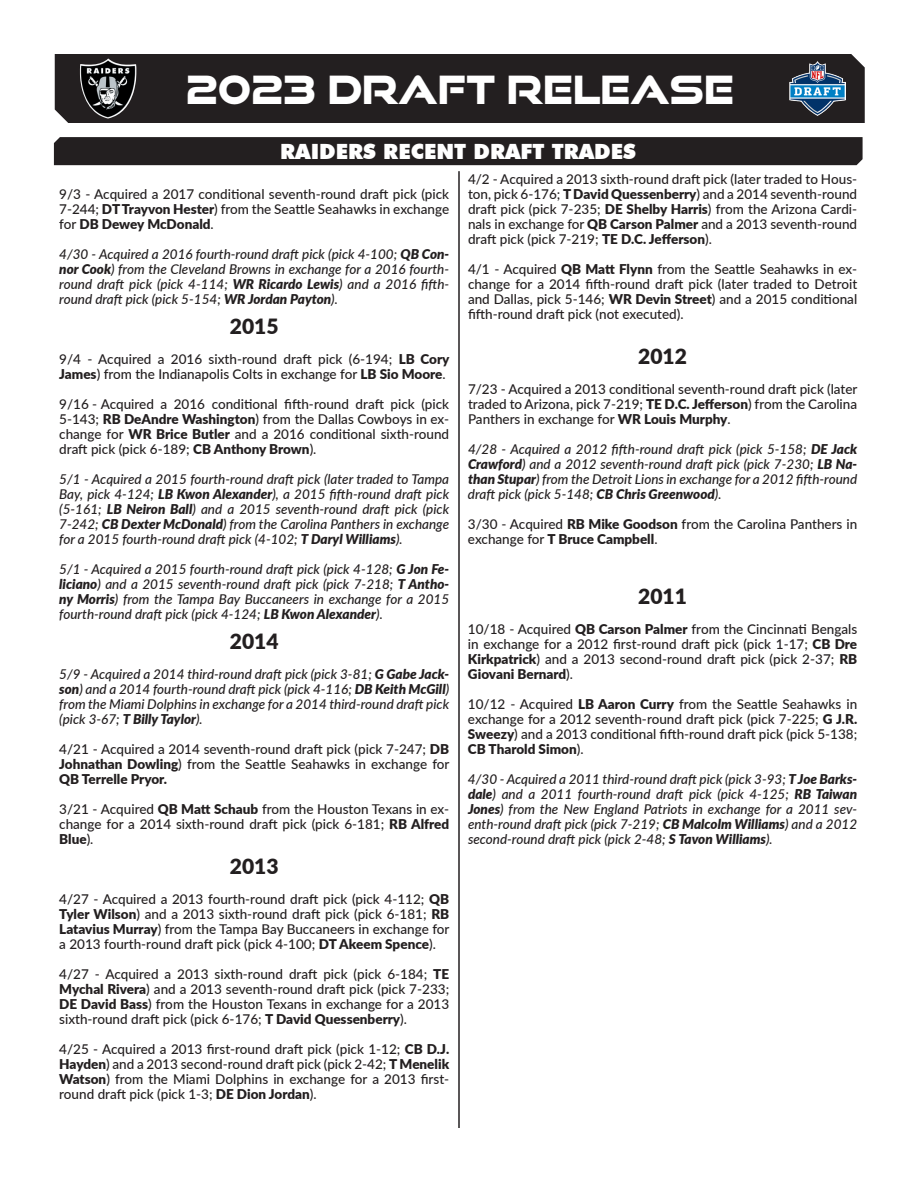
<style>
.page{position:relative;width:918px;height:1188px;background:#fff}
.page>*{position:absolute;margin:0;border:0;box-sizing:border-box;transform-origin:0 0}
.t1{font:39px "Good Times Hv";color:#fff}
.t2{font:900 21px "Futura BT";color:#fff}
.t3{font:900 21px "Lato";color:#231f20}
.t4{font:500 13.5px/15px "Lato";color:#231f20;text-align:justify}
.t5{font:italic 500 13.5px/15px "Lato";color:#231f20;text-align:justify}
.s1{font-weight:900}
</style>
<div class="page">
<hr style="left:458px;top:172px;width:2px;height:955px;background:#231f20">
<div style="left:55px;top:54px;width:810px;height:69px;background:#231f20"></div>
<img style="left:789px;top:62px;width:57px;height:53px">
<img style="left:80px;top:58px;width:56px;height:60px">
<div style="left:54px;top:137px;width:809px;height:28px;background:#231f20"></div>
<p class="t1" style="left:186px;top:66px;width:549px">2023 DRAFT RELEASE</p>
<p class="t2" style="left:280px;top:139px;width:357px">RAIDERS RECENT DRAFT TRADES</p>
<p class="t4" style="left:59px;top:186px;width:391px">9/3 - Acquired a 2017 conditional seventh-round draft pick (pick 7-244; <span class="s1">DT Trayvon Hester</span>) from the Seattle Seahawks in exchange for <span class="s1">DB Dewey McDonald</span>.</p>
<p class="t5" style="left:59px;top:246px;width:391px">4/30 - Acquired a 2016 fourth-round draft pick (pick 4-100; <span class="s1">QB Con&shy;nor Cook</span>) from the Cleveland Browns in exchange for a 2016 fourth&shy;round draft pick (pick 4-114; <span class="s1">WR Ricardo Lewis</span>) and a 2016 fifth&shy;round draft pick (pick 5-154; <span class="s1">WR Jordan Payton</span>).</p>
<p class="t3" style="left:230px;top:311px;width:50px">2015</p>
<p class="t4" style="left:59px;top:351px;width:392px">9/4 - Acquired a 2016 sixth-round draft pick (6-194; <span class="s1">LB Cory<br>James</span>) from the Indianapolis Colts in exchange for <span class="s1">LB Sio Moore</span>.</p>
<p class="t4" style="left:59px;top:396px;width:391px">9/16 - Acquired a 2016 conditional fifth-round draft pick (pick 5-143; <span class="s1">RB DeAndre Washington</span>) from the Dallas Cowboys in ex&shy;change for <span class="s1">WR Brice Butler</span> and a 2016 conditional sixth-round draft pick (pick 6-189; <span class="s1">CB Anthony Brown</span>).</p>
<p class="t5" style="left:59px;top:471px;width:391px">5/1 - Acquired a 2015 fourth-round draft pick (later traded to Tampa Bay, pick 4-124; <span class="s1">LB Kwon Alexander</span>), a 2015 fifth-round draft pick (5-161; <span class="s1">LB Neiron Ball</span>) and a 2015 seventh-round draft pick (pick 7-242; <span class="s1">CB Dexter McDonald</span>) from the Carolina Panthers in exchange for a 2015 fourth-round draft pick (4-102; <span class="s1">T Daryl Williams</span>).</p>
<p class="t5" style="left:59px;top:561px;width:391px">5/1 - Acquired a 2015 fourth-round draft pick (pick 4-128; <span class="s1">G Jon Fe&shy;liciano</span>) and a 2015 seventh-round draft pick (pick 7-218; <span class="s1">T Antho&shy;ny Morris</span>) from the Tampa Bay Buccaneers in exchange for a 2015 fourth-round draft pick (pick 4-124; <span class="s1">LB Kwon Alexander</span>).</p>
<p class="t3" style="left:230px;top:626px;width:50px">2014</p>
<p class="t5" style="left:59px;top:666px;width:392px">5/9 - Acquired a 2014 third-round draft pick (pick 3-81; <span class="s1">G Gabe Jack&shy;son</span>) and a 2014 fourth-round draft pick (pick 4-116; <span class="s1">DB Keith McGill</span>) from the Miami Dolphins in exchange for a 2014 third-round draft pick (pick 3-67; <span class="s1">T Billy Taylor</span>).</p>
<p class="t4" style="left:59px;top:741px;width:392px">4/21 - Acquired a 2014 seventh-round draft pick (pick 7-247; <span class="s1">DB Johnathan Dowling</span>) from the Seattle Seahawks in exchange for <span class="s1">QB Terrelle Pryor.</span></p>
<p class="t4" style="left:59px;top:801px;width:391px">3/21 - Acquired <span class="s1">QB Matt Schaub</span> from the Houston Texans in ex&shy;change for a 2014 sixth-round draft pick (pick 6-181; <span class="s1">RB Alfred Blue</span>).</p>
<p class="t3" style="left:230px;top:851px;width:50px">2013</p>
<p class="t4" style="left:59px;top:891px;width:392px">4/27 - Acquired a 2013 fourth-round draft pick (pick 4-112; <span class="s1">QB Tyler Wilson</span>) and a 2013 sixth-round draft pick (pick 6-181; <span class="s1">RB Latavius Murray</span>) from the Tampa Bay Buccaneers in exchange for a 2013 fourth-round draft pick (pick 4-100; <span class="s1">DT Akeem Spence</span>).</p>
<p class="t4" style="left:59px;top:966px;width:392px">4/27 - Acquired a 2013 sixth-round draft pick (pick 6-184; <span class="s1">TE Mychal Rivera</span>) and a 2013 seventh-round draft pick (pick 7-233; <span class="s1">DE David Bass</span>) from the Houston Texans in exchange for a 2013 sixth-round draft pick (pick 6-176; <span class="s1">T David Quessenberry</span>).</p>
<p class="t4" style="left:59px;top:1041px;width:392px">4/25 - Acquired a 2013 first-round draft pick (pick 1-12; <span class="s1">CB D.J.<br>Hayden</span>) and a 2013 second-round draft pick (pick 2-42; <span class="s1">T Menelik Watson</span>) from the Miami Dolphins in exchange for a 2013 first&shy;round draft pick (pick 1-3; <span class="s1">DE Dion Jordan</span>).</p>
<p class="t4" style="left:468px;top:171px;width:391px">4/2 - Acquired a 2013 sixth-round draft pick (later traded to Hous&shy;ton, pick 6-176; <span class="s1">T David Quessenberry</span>) and a 2014 seventh-round draft pick (pick 7-235; <span class="s1">DE Shelby Harris</span>) from the Arizona Cardi&shy;nals in exchange for <span class="s1">QB Carson Palmer</span> and a 2013 seventh-round draft pick (pick 7-219; <span class="s1">TE D.C. Jefferson</span>).</p>
<p class="t4" style="left:468px;top:261px;width:391px">4/1 - Acquired <span class="s1">QB Matt Flynn</span> from the Seattle Seahawks in ex&shy;change for a 2014 fifth-round draft pick (later traded to Detroit and Dallas, pick 5-146; <span class="s1">WR Devin Street</span>) and a 2015 conditional fifth-round draft pick (not executed).</p>
<p class="t3" style="left:638px;top:341px;width:50px">2012</p>
<p class="t4" style="left:468px;top:381px;width:391px">7/23 - Acquired a 2013 conditional seventh-round draft pick (later traded to Arizona, pick 7-219; <span class="s1">TE D.C. Jefferson</span>) from the Carolina Panthers in exchange for <span class="s1">WR Louis Murphy</span>.</p>
<p class="t5" style="left:468px;top:441px;width:391px">4/28 - Acquired a 2012 fifth-round draft pick (pick 5-158; <span class="s1">DE Jack Crawford</span>) and a 2012 seventh-round draft pick (pick 7-230; <span class="s1">LB Na&shy;than Stupar</span>) from the Detroit Lions in exchange for a 2012 fifth-round draft pick (pick 5-148; <span class="s1">CB Chris Greenwood</span>).</p>
<p class="t4" style="left:468px;top:516px;width:391px">3/30 - Acquired <span class="s1">RB Mike Goodson</span> from the Carolina Panthers in exchange for <span class="s1">T Bruce Campbell</span>.</p>
<p class="t3" style="left:638px;top:581px;width:50px">2011</p>
<p class="t4" style="left:468px;top:621px;width:391px">10/18 - Acquired <span class="s1">QB Carson Palmer</span> from the Cincinnati Bengals in exchange for a 2012 first-round draft pick (pick 1-17; <span class="s1">CB Dre Kirkpatrick</span>) and a 2013 second-round draft pick (pick 2-37; <span class="s1">RB Giovani Bernard</span>).</p>
<p class="t4" style="left:468px;top:696px;width:391px">10/12 - Acquired <span class="s1">LB Aaron Curry</span> from the Seattle Seahawks in exchange for a 2012 seventh-round draft pick (pick 7-225; <span class="s1">G J.R.<br>Sweezy</span>) and a 2013 conditional fifth-round draft pick (pick 5-138; <span class="s1">CB Tharold Simon</span>).</p>
<p class="t5" style="left:468px;top:771px;width:391px">4/30 - Acquired a 2011 third-round draft pick (pick 3-93; <span class="s1">TJoe Barks&shy;dale</span>) and a 2011 fourth-round draft pick (pick 4-125; <span class="s1">RB Taiwan Jones</span>) from the New England Patriots in exchange for a 2011 sev&shy;enth-round draft pick (pick 7-219; <span class="s1">CB Malcolm Williams</span>) and a 2012 second-round draft pick (pick 2-48; <span class="s1">S Tavon Williams</span>).</p>
</div>
